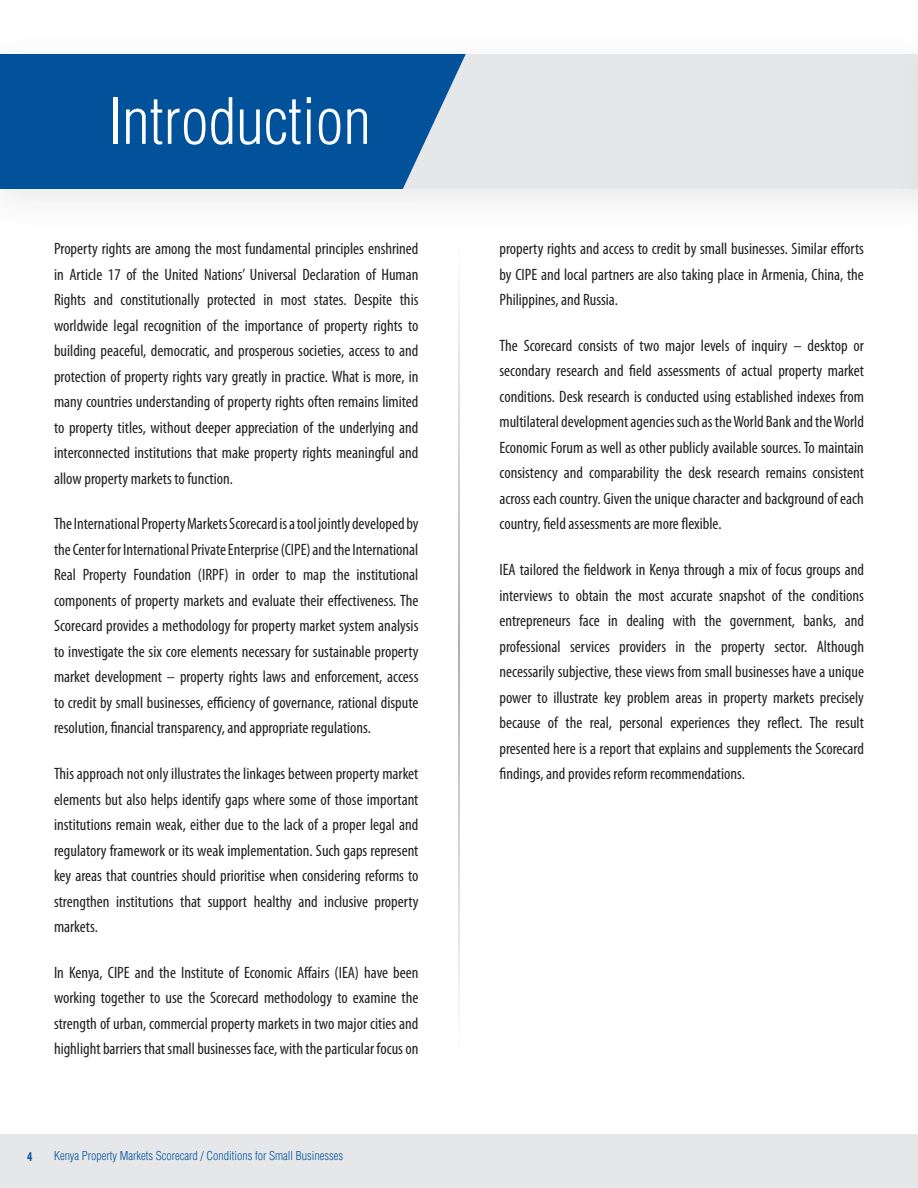
<style>
.page{position:relative;width:918px;height:1188px;background:#fff}
.page>*{position:absolute;margin:0;border:0;box-sizing:border-box;transform-origin:0 0}
.t1{font:300 condensed 62.25px "Helvetica LT Std";color:#fff}
.Body_Copy_myriad{font:condensed 16.5px/25.5px "Myriad Pro";color:#231f20;text-align:justify}
.t2{font:700 condensed 13.5px "Myriad Pro";color:#01529a;scale:.9 1}
.t3{font:300 condensed 12px "Helvetica LT Std";color:#01529a}
</style>
<div class="page">
<div style="left:0;top:1134px;width:918px;height:54px;background:#e6e7e9"></div>
<hr style="left:458px;top:242px;width:2px;height:815px;background:#939598">
<div style="left:0;top:54px;width:918px;height:135px;background:#01529a"></div>
<div style="left:403px;top:54px;width:487px;height:135px;background:#e6e7e9"></div>
<div style="left:890px;top:26px;width:28px;height:212px;background:#231f20;opacity:.1"></div>
<p class="t1" style="left:108px;top:82px;width:264px">Introduction</p>
<p class="Body_Copy_myriad" style="left:54px;top:236px;width:366px">Property rights are among the most fundamental principles enshrined in Article 17 of the United Nations’ Universal Declaration of Human Rights and constitutionally protected in most states. Despite this worldwide legal recognition of the importance of property rights to building peaceful, democratic, and prosperous societies, access to and protection of property rights vary greatly in practice. What is more, in many countries understanding of property rights often remains limited to property titles, without deeper appreciation of the underlying and interconnected institutions that make property rights meaningful and allow property markets to function.</p>
<p class="Body_Copy_myriad" style="left:54px;top:511px;width:366px">The International Property Markets Scorecard is a tool jointly developed by the Center for International Private Enterprise (CIPE) and the International Real Property Foundation (IRPF) in order to map the institutional components of property markets and evaluate their effectiveness. The Scorecard provides a methodology for property market system analysis to investigate the six core elements necessary for sustainable property market development – property rights laws and enforcement, access to credit by small businesses, efficiency of governance, rational dispute resolution, financial transparency, and appropriate regulations.</p>
<p class="Body_Copy_myriad" style="left:54px;top:761px;width:366px">This approach not only illustrates the linkages between property market elements but also helps identify gaps where some of those important institutions remain weak, either due to the lack of a proper legal and regulatory framework or its weak implementation. Such gaps represent key areas that countries should prioritise when considering reforms to strengthen institutions that support healthy and inclusive property markets.</p>
<p class="Body_Copy_myriad" style="left:54px;top:959px;width:366px">In Kenya, CIPE and the Institute of Economic Affairs (IEA) have been working together to use the Scorecard methodology to examine the strength of urban, commercial property markets in two major cities and highlight barriers that small businesses face, with the particular focus on</p>
<p class="t2" style="left:27px;top:1148px;width:7px">4</p>
<p class="t3" style="left:54px;top:1148px;width:291px">Kenya Property Markets Scorecard / Conditions for Small Businesses</p>
<p class="Body_Copy_myriad" style="left:500px;top:236px;width:366px">property rights and access to credit by small businesses. Similar efforts by CIPE and local partners are also taking place in Armenia, China, the Philippines, and Russia.</p>
<p class="Body_Copy_myriad" style="left:500px;top:332px;width:366px">The Scorecard consists of two major levels of inquiry – desktop or secondary research and field assessments of actual property market conditions. Desk research is conducted using established indexes from multilateral development agencies such as the World Bank and the World Economic Forum as well as other publicly available sources. To maintain consistency and comparability the desk research remains consistent across each country. Given the unique character and background of each country, field assessments are more flexible.</p>
<p class="Body_Copy_myriad" style="left:500px;top:557px;width:366px">IEA tailored the fieldwork in Kenya through a mix of focus groups and interviews to obtain the most accurate snapshot of the conditions entrepreneurs face in dealing with the government, banks, and professional services providers in the property sector. Although necessarily subjective, these views from small businesses have a unique power to illustrate key problem areas in property markets precisely because of the real, personal experiences they reflect. The result presented here is a report that explains and supplements the Scorecard findings, and provides reform recommendations.</p>
</div>
